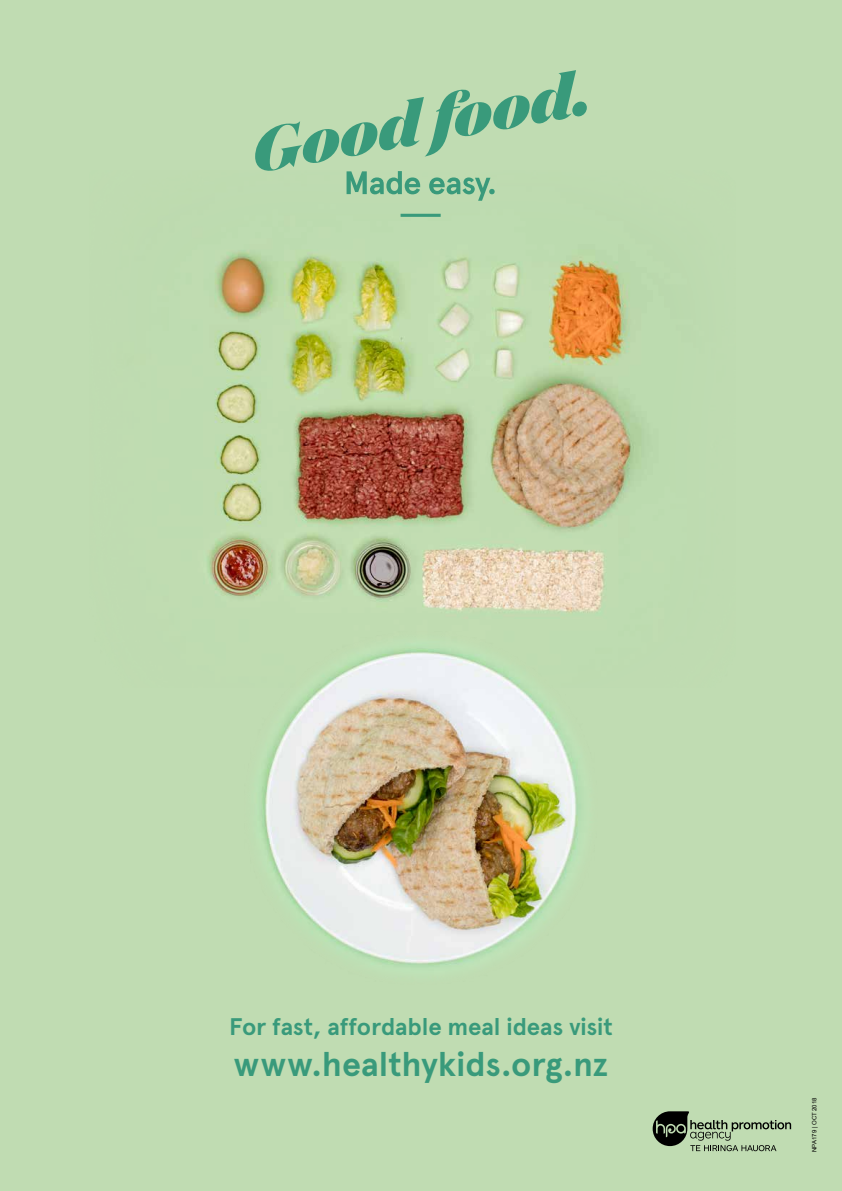
<style>
.page{position:relative;width:842px;height:1191px;background:#c0dcb2}
.page>*{position:absolute;margin:0;border:0;box-sizing:border-box;transform-origin:0 0}
.t1{font:700 34px "Apercu";color:#399a7b}
.t2{font:700 24px "Apercu";letter-spacing:-.005em;color:#399a7b}
.t3{font:6px "Arial";color:#000}
</style>
<div class="page">
<img style="left:207px;top:213px;width:442px;height:400px">
<img style="left:260px;top:648px;width:321px;height:319px">
<svg style="left:255px;top:70px;width:332px;height:131px"></svg>
<hr style="left:401px;top:214px;width:40px;height:3px;background:#399a7b">
<svg style="left:653px;top:1111px;width:138px;height:40px"></svg>
<p class="t2" style="left:229px;top:1012px;width:385px">For fast, affordable meal ideas visit</p>
<h1 class="t1" style="left:233px;top:1043px;width:376px">www.healthykids.org.nz</h1>
<p class="t3" style="left:811px;top:1152px;width:56px;rotate:-90deg">NPA179 | OCT 2018</p>
</div>
